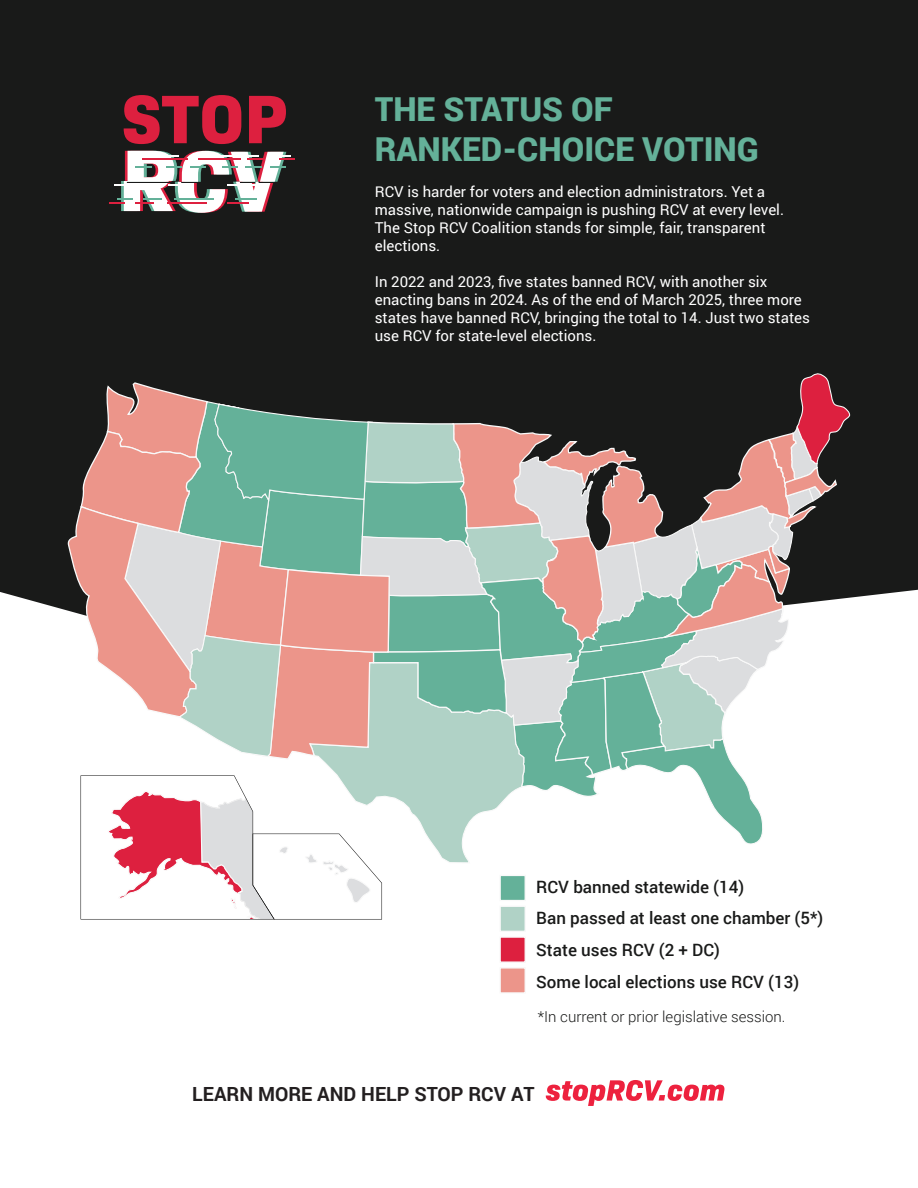
<style>
.page{position:relative;width:918px;height:1188px;background:#fff}
.page>*{position:absolute;margin:0;border:0;box-sizing:border-box;transform-origin:0 0}
.t1{font:900 33px "Roboto";color:#64b199}
.t2{font:700 19.5px "Roboto";color:#231f20}
.t3{font:500 16.95px/31.8px "Roboto";color:#191a19}
.t4{font:15px/18px "Roboto";color:#fff}
.t5{font:300 15px "Roboto";color:#191a19}
</style>
<div class="page">
<div style="left:0;top:0;width:918px;height:611px;background:#191a19"></div>
<svg style="left:67px;top:372px;width:783px;height:547px"></svg>
<div style="left:499px;top:875px;width:27px;height:26px;background:#64b199;border:1px solid #f9f9f9"></div>
<div style="left:499px;top:936px;width:27px;height:27px;background:#dd203f;border:1px solid #f9f9f9"></div>
<div style="left:499px;top:906px;width:27px;height:26px;background:#b0d2c6;border:1px solid #f9f9f9"></div>
<div style="left:499px;top:967px;width:27px;height:27px;background:#ec958a;border:1px solid #f9f9f9"></div>
<svg style="left:546px;top:1080px;width:178px;height:26px"></svg>
<svg style="left:124px;top:95px;width:117px;height:49px;background:#8d1d2f"></svg>
<svg style="left:249px;top:96px;width:37px;height:47px;background:#9b1d32"></svg>
<svg style="left:109px;top:151px;width:186px;height:62px"></svg>
<hr style="left:141px;top:156px;width:38px;height:1px;background:#fff">
<p class="t1" style="left:375px;top:86px;width:240px">THE STATUS OF</p>
<p class="t1" style="left:375px;top:126px;width:386px">RANKED-CHOICE VOTING</p>
<p class="t4" style="left:375px;top:182px;width:411px">RCV is harder for voters and election administrators. Yet a massive, nationwide campaign is pushing RCV at every level.<br>The Stop RCV Coalition stands for simple, fair, transparent elections.</p>
<p class="t4" style="left:375px;top:272px;width:437px">In 2022 and 2023, five states banned RCV, with another six enacting bans in 2024. As of the end of March 2025, three more states have banned RCV, bringing the total to 14. Just two states use RCV for state-level elections.</p>
<p class="t3" style="left:536px;top:870px;width:209px">RCV banned statewide (14)</p>
<p class="t3" style="left:536px;top:902px;width:289px">Ban passed at least one chamber (5*)<br>State uses RCV (2 + DC)</p>
<p class="t3" style="left:536px;top:965px;width:264px">Some local elections use RCV (13)</p>
<p class="t5" style="left:538px;top:1007px;width:249px">*In current or prior legislative session.</p>
<h2 class="t2" style="left:192px;top:1080px;width:344px">LEARN MORE AND HELP STOP RCV AT</h2>
</div>
